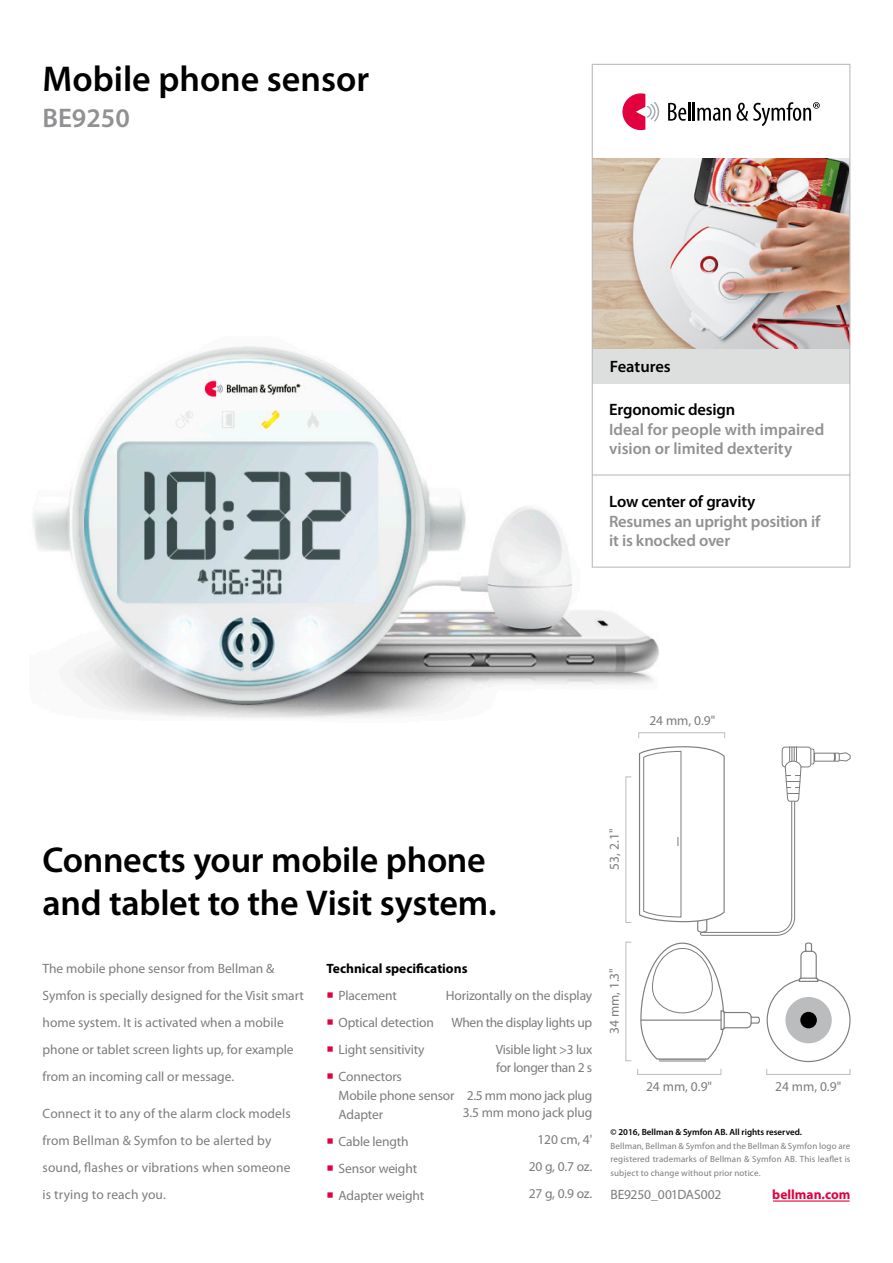
<style>
.page{position:relative;width:893px;height:1263px;background:#fff}
.page>*{position:absolute;margin:0;border:0;box-sizing:border-box;transform-origin:0 0}
.t1{font:600 36px/43.2px "Myriad Pro";letter-spacing:-.005em;color:#000}
.t2{font:600 27px "Myriad Pro";color:#919193}
.t3{font:600 16.5px/19.5px "Myriad Pro";letter-spacing:-.005em;color:#919193}
.t4{font:600 16.5px "Myriad Pro";letter-spacing:-.01em;color:#000}
.t5{font:13.5px/27px "Myriad Pro";color:#7a7c7e}
.t6{font:13.5px/18px "Myriad Pro";letter-spacing:-.025em;color:#7a7c7e}
.t7{font:700 13.5px "Myriad Pro";color:#000}
.t8{font:700 13.5px "Myriad Pro";color:#e2003f}
.t9{font:9px/13.5px "Myriad Pro";letter-spacing:.015em;color:#7a7c7e;text-align:justify}
.t10{font:600 9px "Myriad Pro";color:#000}
.s1{color:#e2003f}
</style>
<div class="page">
<img style="left:33px;top:189px;width:626px;height:529px">
<img style="left:594px;top:159px;width:254px;height:190px">
<hr style="left:659px;top:1059px;width:46px;height:2px;background:#bbbcbd">
<svg style="left:640px;top:942px;width:120px;height:118px"></svg>
<svg style="left:766px;top:942px;width:85px;height:121px"></svg>
<div style="left:782px;top:747px;width:29px;height:20px;border:1px solid #7a7c7e;border-radius:3px"></div>
<svg style="left:811px;top:748px;width:40px;height:16px"></svg>
<svg style="left:639px;top:746px;width:163px;height:190px"></svg>
<div style="left:592px;top:349px;width:258px;height:35px;background:#dddede"></div>
<hr style="left:592px;top:474px;width:258px;height:2px;background:#bbbcbd">
<div style="left:592px;top:64px;width:258px;height:504px;border:1px solid #bbbcbd"></div>
<div style="left:637px;top:1068px;width:84px;height:7px;border:1px solid #bbbcbd"></div>
<div style="left:638px;top:732px;width:87px;height:7px;border:1px solid #bbbcbd"></div>
<div style="left:766px;top:1068px;width:84px;height:7px;border:1px solid #bbbcbd"></div>
<div style="left:625px;top:942px;width:7px;height:119px;border:1px solid #bbbcbd"></div>
<div style="left:625px;top:776px;width:7px;height:147px;border:1px solid #bbbcbd"></div>
<svg style="left:668px;top:102px;width:63px;height:19px"></svg>
<svg style="left:622px;top:93px;width:37px;height:37px"></svg>
<svg style="left:737px;top:102px;width:83px;height:24px"></svg>
<hr style="left:773px;top:1200px;width:77px;height:1px;background:#e2003f">
<p class="t1" style="left:43px;top:56px;width:328px">Mobile phone sensor</p>
<p class="t2" style="left:43px;top:101px;width:89px">BE9250</p>
<p class="t4" style="left:610px;top:356px;width:63px">Features</p>
<p class="t4" style="left:609px;top:399px;width:128px">Ergonomic design</p>
<p class="t3" style="left:609px;top:419px;width:217px">Ideal for people with impaired vision or limited dexterity</p>
<p class="t4" style="left:609px;top:491px;width:148px">Low center of gravity</p>
<p class="t3" style="left:609px;top:511px;width:213px">Resumes an upright position if it is knocked over</p>
<p class="t5" style="left:649px;top:706px;width:68px">24 mm, 0.9"</p>
<p class="t1" style="left:43px;top:837px;width:456px">Connects your mobile phone and tablet to the Visit system.</p>
<p class="t5" style="left:43px;top:955px;width:263px">The mobile phone sensor from Bellman &amp; Symfon is specially designed for the Visit smart home system. It is activated when a mobile phone or tablet screen lights up, for example from an incoming call or message.</p>
<p class="t5" style="left:43px;top:1100px;width:250px">Connect it to any of the alarm clock models from Bellman &amp; Symfon to be alerted by sound, flashes or vibrations when someone is trying to reach you.</p>
<p class="t7" style="left:327px;top:960px;width:142px">Technical specifications</p>
<p class="t5" style="left:327px;top:982px;width:72px"><span class="s1">○</span> Placement</p>
<p class="t5" style="left:327px;top:1009px;width:109px"><span class="s1">○</span> Optical detection</p>
<p class="t5" style="left:327px;top:1036px;width:100px"><span class="s1">○</span> Light sensitivity</p>
<p class="t5" style="left:327px;top:1063px;width:77px"><span class="s1">○</span> Connectors</p>
<p class="t5" style="left:339px;top:1082px;width:118px">Mobile phone sensor</p>
<p class="t5" style="left:339px;top:1100px;width:46px">Adapter</p>
<p class="t5" style="left:327px;top:1127px;width:84px"><span class="s1">○</span> Cable length</p>
<p class="t5" style="left:327px;top:1154px;width:92px"><span class="s1">○</span> Sensor weight</p>
<p class="t5" style="left:327px;top:1181px;width:99px"><span class="s1">○</span> Adapter weight</p>
<p class="t5" style="left:446px;top:982px;width:148px">Horizontally on the display</p>
<p class="t6" style="left:451px;top:1013px;width:142px">When the display lights up</p>
<p class="t6" style="left:496px;top:1040px;width:98px">Visible light &gt;3 lux for longer than 2 s</p>
<p class="t6" style="left:467px;top:1086px;width:127px">2.5 mm mono jack plug</p>
<p class="t5" style="left:463px;top:1098px;width:131px">3.5 mm mono jack plug</p>
<p class="t5" style="left:537px;top:1125px;width:56px">120 cm, 4'</p>
<p class="t5" style="left:529px;top:1152px;width:65px">20 g, 0.7 oz.</p>
<p class="t5" style="left:529px;top:1179px;width:65px">27 g, 0.9 oz.</p>
<p class="t5" style="left:601px;top:869px;width:42px;rotate:-90deg">53, 2.1"</p>
<p class="t5" style="left:601px;top:1034px;width:68px;rotate:-90deg">34 mm, 1.3"</p>
<p class="t5" style="left:646px;top:1073px;width:68px">24 mm, 0.9"</p>
<p class="t5" style="left:775px;top:1073px;width:68px">24 mm, 0.9"</p>
<p class="t10" style="left:610px;top:1126px;width:193px">© 2016, Bellman &amp; Symfon AB. All rights reserved.</p>
<p class="t9" style="left:610px;top:1139px;width:242px">Bellman, Bellman &amp; Symfon and the Bellman &amp; Symfon logo are registered trademarks of Bellman &amp; Symfon AB. This leaflet is subject to change without prior notice.</p>
<p class="t5" style="left:610px;top:1181px;width:112px">BE9250_001DAS002</p>
<p class="t8" style="left:772px;top:1186px;width:80px">bellman.com</p>
</div>
